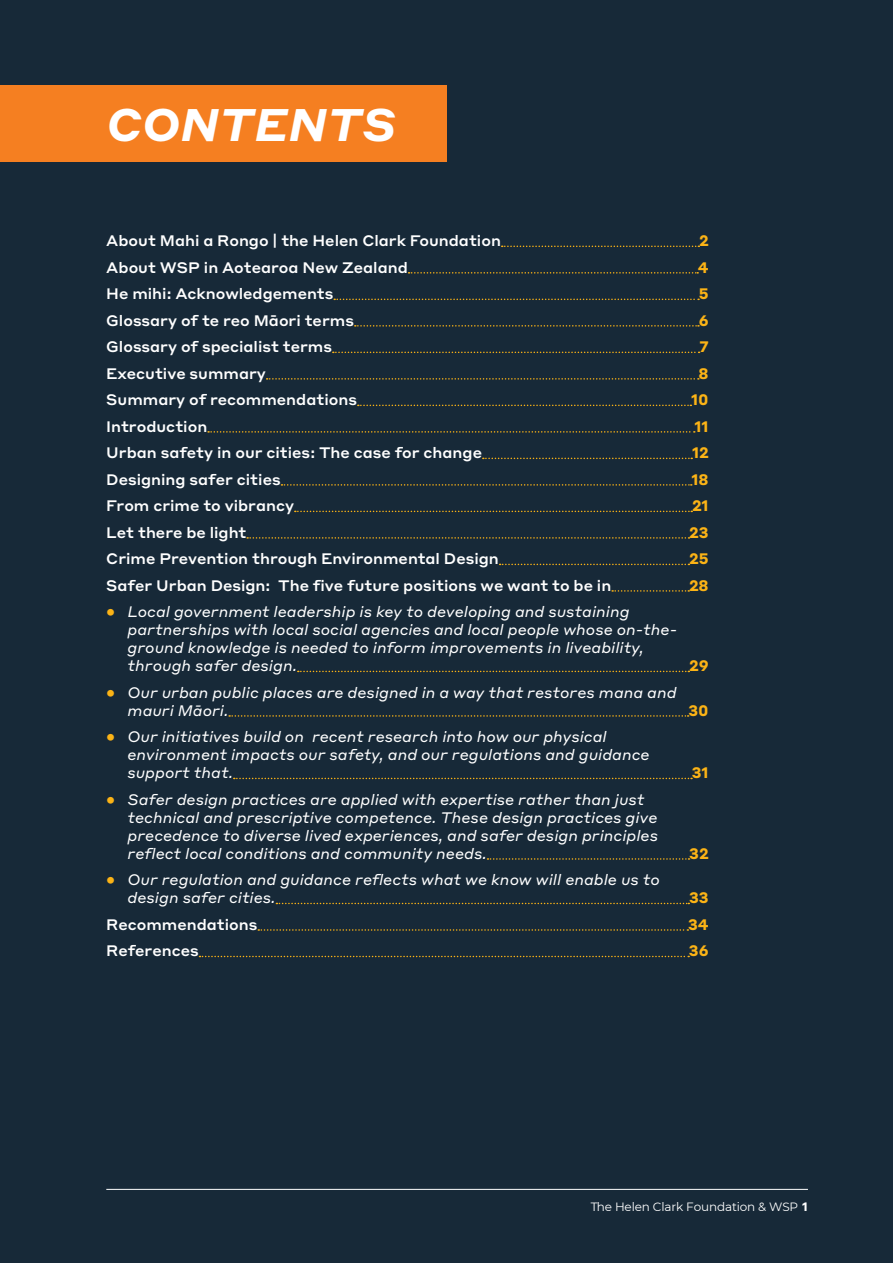
<style>
.page{position:relative;width:893px;height:1263px;background:#172938}
.page>*{position:absolute;margin:0;border:0;box-sizing:border-box;transform-origin:0 0}
.Subheading_30pt{font:italic 700 45px "Styrene A";letter-spacing:.01em;color:#fff}
.t1{font:italic 15px/18px "Styrene A";color:#fff}
.Contents_-_lvl1{font:500 15px "Styrene A";color:#fff}
.Contents_-_lvl1-2{font:700 15px "Styrene A";color:#fbb316}
.t2{font:12px "Montserrat";letter-spacing:-.01em;color:#fff}
.s1{font-weight:700;font-style:normal;color:#fbb316}
.s2{font-family:"Styrene A";font-weight:700}
</style>
<div class="page">
<div style="left:0;top:85px;width:446px;height:77px;background:#f57f21"></div>
<svg style="left:502px;top:246px;width:197px;height:1px"></svg>
<svg style="left:409px;top:272px;width:289px;height:2px"></svg>
<svg style="left:334px;top:299px;width:365px;height:1px"></svg>
<svg style="left:355px;top:325px;width:344px;height:2px"></svg>
<svg style="left:333px;top:352px;width:367px;height:1px"></svg>
<svg style="left:267px;top:378px;width:432px;height:2px"></svg>
<svg style="left:358px;top:405px;width:333px;height:1px"></svg>
<svg style="left:208px;top:431px;width:487px;height:2px"></svg>
<svg style="left:483px;top:458px;width:209px;height:1px"></svg>
<svg style="left:281px;top:484px;width:411px;height:2px"></svg>
<svg style="left:295px;top:511px;width:397px;height:1px"></svg>
<svg style="left:247px;top:537px;width:442px;height:2px"></svg>
<svg style="left:500px;top:564px;width:189px;height:1px"></svg>
<svg style="left:612px;top:590px;width:77px;height:2px"></svg>
<svg style="left:298px;top:671px;width:391px;height:1px"></svg>
<svg style="left:229px;top:715px;width:460px;height:2px"></svg>
<svg style="left:234px;top:778px;width:458px;height:1px"></svg>
<svg style="left:487px;top:858px;width:202px;height:2px"></svg>
<svg style="left:276px;top:903px;width:413px;height:1px"></svg>
<svg style="left:258px;top:929px;width:430px;height:2px"></svg>
<svg style="left:199px;top:956px;width:490px;height:1px"></svg>
<hr style="left:106px;top:1189px;width:702px;height:1px;background:#fff">
<p class="Subheading_30pt" style="left:107px;top:86px;width:291px">CONTENTS</p>
<p class="Contents_-_lvl1" style="left:106px;top:228px;width:396px">About Mahi a Rongo | the Helen Clark Foundation</p>
<p class="Contents_-_lvl1-2" style="left:699px;top:228px;width:11px">2</p>
<p class="Contents_-_lvl1" style="left:106px;top:255px;width:303px">About WSP in Aotearoa New Zealand</p>
<p class="Contents_-_lvl1-2" style="left:698px;top:255px;width:12px">4</p>
<p class="Contents_-_lvl1" style="left:106px;top:281px;width:229px">He mihi: Acknowledgements</p>
<p class="Contents_-_lvl1-2" style="left:699px;top:281px;width:11px">5</p>
<p class="Contents_-_lvl1" style="left:106px;top:308px;width:249px">Glossary of te reo Māori terms</p>
<p class="Contents_-_lvl1-2" style="left:699px;top:308px;width:11px">6</p>
<p class="Contents_-_lvl1" style="left:106px;top:334px;width:227px">Glossary of specialist terms</p>
<p class="Contents_-_lvl1-2" style="left:699px;top:334px;width:11px">7</p>
<p class="Contents_-_lvl1" style="left:106px;top:361px;width:161px">Executive summary</p>
<p class="Contents_-_lvl1-2" style="left:699px;top:361px;width:12px">8</p>
<p class="Contents_-_lvl1" style="left:106px;top:387px;width:252px">Summary of recommendations</p>
<p class="Contents_-_lvl1-2" style="left:691px;top:387px;width:19px">10</p>
<p class="Contents_-_lvl1" style="left:106px;top:414px;width:103px">Introduction</p>
<p class="Contents_-_lvl1-2" style="left:695px;top:414px;width:16px">11</p>
<p class="Contents_-_lvl1" style="left:106px;top:440px;width:377px">Urban safety in our cities: The case for change</p>
<p class="Contents_-_lvl1-2" style="left:692px;top:440px;width:18px">12</p>
<p class="Contents_-_lvl1" style="left:106px;top:467px;width:176px">Designing safer cities</p>
<p class="Contents_-_lvl1-2" style="left:691px;top:467px;width:19px">18</p>
<p class="Contents_-_lvl1" style="left:106px;top:493px;width:189px">From crime to vibrancy</p>
<p class="Contents_-_lvl1-2" style="left:692px;top:493px;width:18px">21</p>
<p class="Contents_-_lvl1" style="left:106px;top:520px;width:142px">Let there be light</p>
<p class="Contents_-_lvl1-2" style="left:689px;top:520px;width:21px">23</p>
<p class="Contents_-_lvl1" style="left:106px;top:546px;width:394px">Crime Prevention through Environmental Design</p>
<p class="Contents_-_lvl1-2" style="left:689px;top:546px;width:21px">25</p>
<p class="Contents_-_lvl1" style="left:106px;top:573px;width:507px">Safer Urban Design: The five future positions we want to be in</p>
<p class="Contents_-_lvl1-2" style="left:689px;top:573px;width:21px">28</p>
<p class="t1" style="left:128px;top:602px;width:551px;text-indent:-21px"><span class="s1">•</span> Local government leadership is key to developing and sustaining partnerships with local social agencies and local people whose on-the&shy;ground knowledge is needed to inform improvements in liveability, through safer design.</p>
<p class="Contents_-_lvl1-2" style="left:689px;top:653px;width:21px">29</p>
<p class="t1" style="left:128px;top:682px;width:550px;text-indent:-21px"><span class="s1">•</span> Our urban public places are designed in a way that restores mana and mauri Māori.</p>
<p class="t1" style="left:128px;top:727px;width:524px;text-indent:-21px"><span class="s1">•</span> Our initiatives build on recent research into how our physical environment impacts our safety, and our regulations and guidance support that.</p>
<p class="t1" style="left:128px;top:789px;width:532px;text-indent:-21px"><span class="s1">•</span> Safer design practices are applied with expertise rather than just technical and prescriptive competence. These design practices give precedence to diverse lived experiences, and safer design principles reflect local conditions and community needs.</p>
<p class="t1" style="left:128px;top:870px;width:534px;text-indent:-21px"><span class="s1">•</span> Our regulation and guidance reflects what we know will enable us to design safer cities.</p>
<p class="Contents_-_lvl1-2" style="left:688px;top:698px;width:22px">30</p>
<p class="Contents_-_lvl1-2" style="left:692px;top:760px;width:18px">31</p>
<p class="Contents_-_lvl1-2" style="left:689px;top:841px;width:21px">32</p>
<p class="Contents_-_lvl1-2" style="left:689px;top:885px;width:21px">33</p>
<p class="Contents_-_lvl1" style="left:106px;top:912px;width:153px">Recommendations</p>
<p class="Contents_-_lvl1-2" style="left:688px;top:912px;width:22px">34</p>
<p class="Contents_-_lvl1" style="left:106px;top:938px;width:94px">References</p>
<p class="Contents_-_lvl1-2" style="left:689px;top:938px;width:21px">36</p>
<p class="t2" style="left:591px;top:1198px;width:219px">The Helen Clark Foundation &amp; WSP <span class="s2">1</span></p>
</div>
